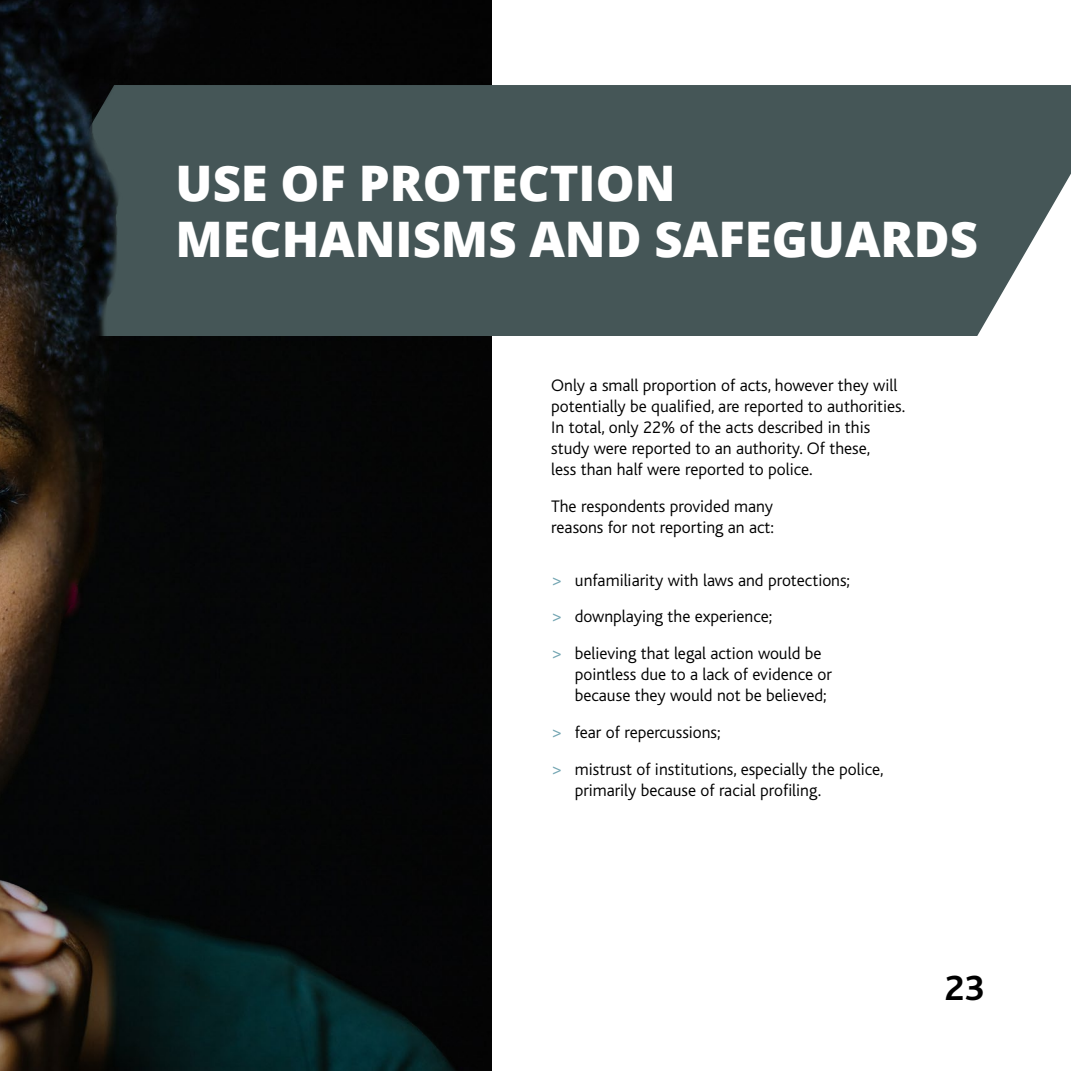
<style>
.page{position:relative;width:1071px;height:1071px;background:#fff}
.page>*{position:absolute;margin:0;border:0;box-sizing:border-box;transform-origin:0 0}
.t1{font:800 49px/56px "Open Sans";color:#fff}
.t2{font:700 36.75px "Bliss";color:#000}
.t3{font:300 17.5px/21px "Bliss";color:#000}
.s1{color:#71a4b1}
</style>
<div class="page">
<img style="left:0;top:0;width:491px;height:1071px">
<svg style="left:0;top:85px;width:1071px;height:251px;background:#445455"></svg>
<h2 class="t1" style="left:176px;top:153px;width:804px">USE OF PROTECTION<br>MECHANISMS AND SAFEGUARDS</h2>
<p class="t3" style="left:551px;top:375px;width:355px">Only a small proportion of acts, however they will potentially be qualified, are reported to authorities.<br>In total, only 22% of the acts described in this study were reported to an authority. Of these,<br>less than half were reported to police.</p>
<p class="t3" style="left:551px;top:496px;width:224px">The respondents provided many reasons for not reporting an act:</p>
<p class="t3" style="left:551px;top:570px;width:300px"><span class="s1">&gt;</span> unfamiliarity with laws and protections;</p>
<p class="t3" style="left:551px;top:606px;width:223px"><span class="s1">&gt;</span> downplaying the experience;</p>
<p class="t3" style="left:575px;top:643px;width:259px;text-indent:-24px"><span class="s1">&gt;</span> believing that legal action would be pointless due to a lack of evidence or because they would not be believed;</p>
<p class="t3" style="left:551px;top:722px;width:171px"><span class="s1">&gt;</span> fear of repercussions;</p>
<p class="t3" style="left:575px;top:759px;width:310px;text-indent:-24px"><span class="s1">&gt;</span> mistrust of institutions, especially the police, primarily because of racial profiling.</p>
<p class="t2" style="left:944px;top:969px;width:41px">23</p>
</div>
